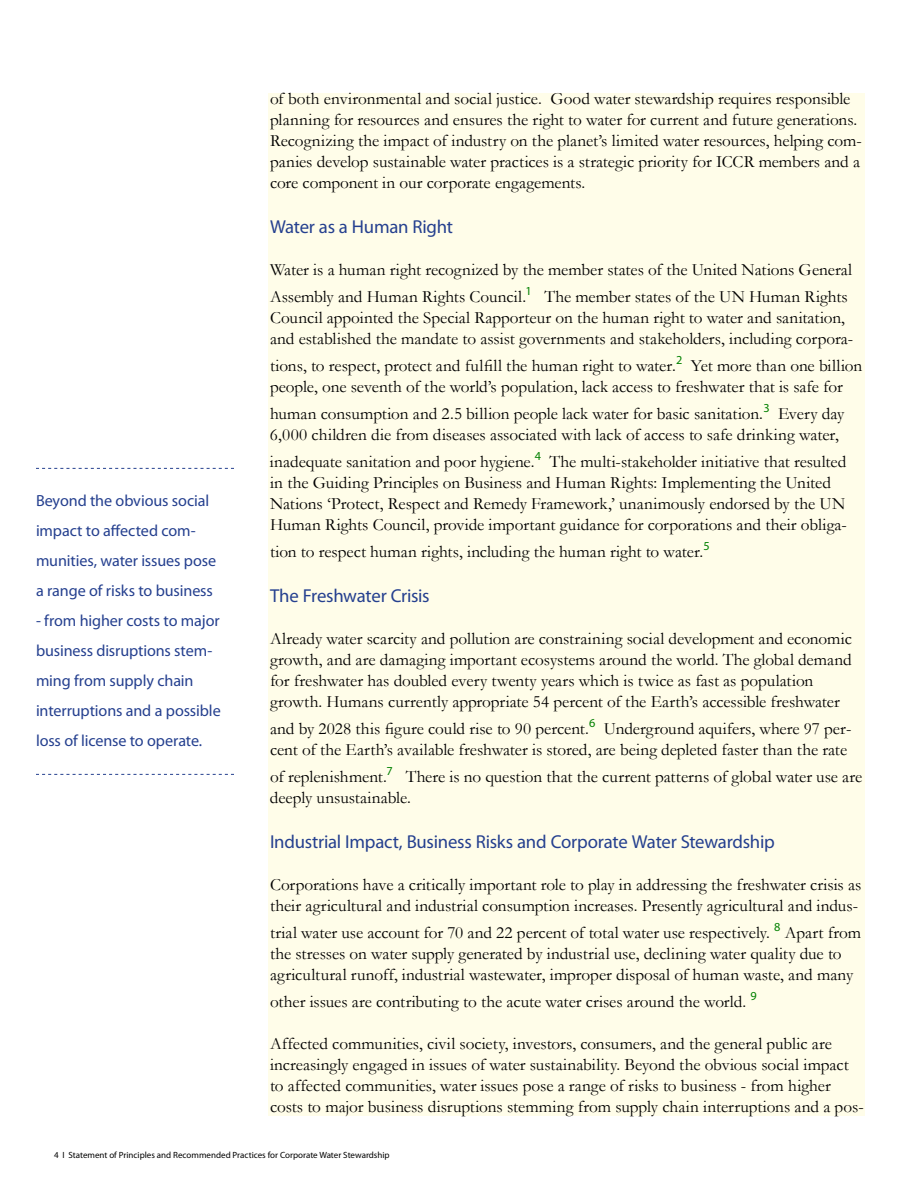
<style>
.page{position:relative;width:918px;height:1188px;background:#fff}
.page>*{position:absolute;margin:0;border:0;box-sizing:border-box;transform-origin:0 0}
.t1{font:18.75px "Myriad Pro";letter-spacing:-.015em;color:#25408f}
.t2{font:17.25px/21px "Garamond";color:#000}
.t3{font:16.2px/30px "Myriad Pro";letter-spacing:-.005em;color:#25408f}
.t4{font:9px "Myriad Pro";color:#000}
</style>
<div class="page">
<div style="left:268px;top:93px;width:598px;height:1023px;background:#fffde9"></div>
<svg style="left:36px;top:468px;width:198px;height:1px"></svg>
<svg style="left:36px;top:774px;width:198px;height:1px"></svg>
<p class="t3" style="left:36px;top:485px;width:182px">Beyond the obvious social impact to affected com&shy;munities, water issues pose a range of risks to business</p>
<p class="t3" style="left:36px;top:605px;width:186px">- from higher costs to major business disruptions stem&shy;ming from supply chain interruptions and a possible loss of license to operate.</p>
<p class="t2" style="left:270px;top:88px;width:593px">of both environmental and social justice. Good water stewardship requires responsible planning for resources and ensures the right to water for current and future generations.<br>Recognizing the impact of industry on the planet’s limited water resources, helping com&shy;panies develop sustainable water practices is a strategic priority for ICCR members and a core component in our corporate engagements.</p>
<p class="t1" style="left:270px;top:215px;width:185px">Water as a Human Right</p>
<p class="t2" style="left:270px;top:256px;width:584px;line-height:27px">Water is a human right recognized by the member states of the United Nations General<br>Assembly and Human Rights Council.<sup>1</sup> The member states of the UN Human Rights</p>
<p class="t2" style="left:270px;top:307px;width:585px">Council appointed the Special Rapporteur on the human right to water and sanitation, and established the mandate to assist governments and stakeholders, including corpora-</p>
<p class="t2" style="left:270px;top:355px;width:594px">tions, to respect, protect and fulfill the human right to water.<sup>2</sup> Yet more than one billion people, one seventh of the world’s population, lack access to freshwater that is safe for</p>
<p class="t2" style="left:270px;top:403px;width:576px">human consumption and 2.5 billion people lack water for basic sanitation.<sup>3</sup> Every day<br>6,000 children die from diseases associated with lack of access to safe drinking water,</p>
<p class="t2" style="left:270px;top:451px;width:579px">inadequate sanitation and poor hygiene.<sup>4</sup> The multi-stakeholder initiative that resulted in the Guiding Principles on Business and Human Rights: Implementing the United Nations ‘Protect, Respect and Remedy Framework,’ unanimously endorsed by the UN Human Rights Council, provide important guidance for corporations and their obliga-</p>
<p class="t2" style="left:270px;top:541px;width:441px">tion to respect human rights, including the human right to water.<sup>5</sup></p>
<p class="t1" style="left:270px;top:584px;width:161px">The Freshwater Crisis</p>
<p class="t2" style="left:270px;top:628px;width:583px">Already water scarcity and pollution are constraining social development and economic growth, and are damaging important ecosystems around the world. The global demand for freshwater has doubled every twenty years which is twice as fast as population growth. Humans currently appropriate 54 percent of the Earth’s accessible freshwater</p>
<p class="t2" style="left:270px;top:718px;width:583px">and by 2028 this figure could rise to 90 percent.<sup>6</sup> Underground aquifers, where 97 per&shy;cent of the Earth’s available freshwater is stored, are being depleted faster than the rate</p>
<p class="t2" style="left:270px;top:766px;width:594px">of replenishment.<sup>7</sup> There is no question that the current patterns of global water use are deeply unsustainable.</p>
<p class="t1" style="left:270px;top:830px;width:506px">Industrial Impact, Business Risks and Corporate Water Stewardship</p>
<p class="t2" style="left:270px;top:874px;width:593px">Corporations have a critically important role to play in addressing the freshwater crisis as their agricultural and industrial consumption increases. Presently agricultural and indus-</p>
<p class="t2" style="left:270px;top:922px;width:593px">trial water use account for 70 and 22 percent of total water use respectively. <sup>8</sup> Apart from the stresses on water supply generated by industrial use, declining water quality due to agricultural runoff, industrial wastewater, improper disposal of human waste, and many</p>
<p class="t2" style="left:270px;top:991px;width:488px">other issues are contributing to the acute water crises around the world. <sup>9</sup></p>
<p class="t2" style="left:270px;top:1033px;width:595px">Affected communities, civil society, investors, consumers, and the general public are increasingly engaged in issues of water sustainability. Beyond the obvious social impact to affected communities, water issues pose a range of risks to business - from higher costs to major business disruptions stemming from supply chain interruptions and a pos-</p>
<p class="t4" style="left:54px;top:1150px;width:337px">4 I Statement of Principles and Recommended Practices for Corporate Water Stewardship</p>
</div>
